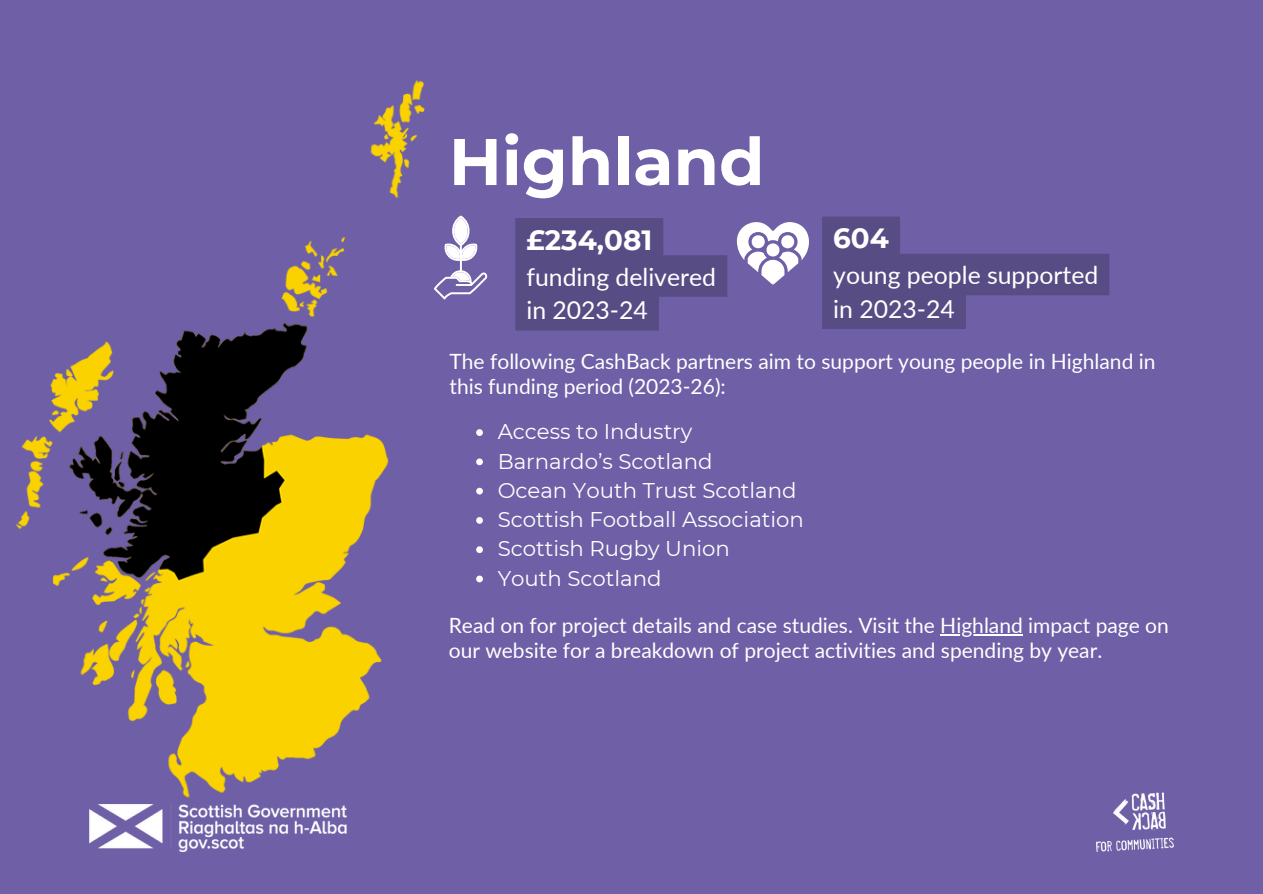
<style>
.page{position:relative;width:1263px;height:894px;background:#fff}
.page>*{position:absolute;margin:0;border:0;box-sizing:border-box;transform-origin:0 0}
.t1{font:700 65.7px "Montserrat";color:#fff}
.t2{font:700 27.75px "Montserrat";color:#fff}
.t3{font:24.75px/33.8px "Lato";color:#fff}
.t4{font:21.3px "Montserrat";color:#fff}
.t5{font:21px/25px "Lato";color:#fff}
</style>
<div class="page">
<div style="left:0;top:0;width:1263px;height:893px;background:#6e5fa6"></div>
<img style="left:15px;top:80px;width:467px;height:718px">
<svg style="left:515px;top:218px;width:212px;height:112px"></svg>
<svg style="left:822px;top:216px;width:287px;height:113px"></svg>
<svg style="left:737px;top:222px;width:72px;height:62px"></svg>
<svg style="left:434px;top:215px;width:54px;height:84px"></svg>
<svg style="left:476px;top:429px;width:7px;height:7px"></svg>
<svg style="left:476px;top:458px;width:7px;height:7px"></svg>
<svg style="left:476px;top:487px;width:7px;height:7px"></svg>
<svg style="left:476px;top:517px;width:7px;height:6px"></svg>
<svg style="left:476px;top:546px;width:7px;height:7px"></svg>
<svg style="left:476px;top:575px;width:7px;height:7px"></svg>
<hr style="left:940px;top:634px;width:83px;height:1px;background:#fff">
<img style="left:89px;top:804px;width:258px;height:47px">
<img style="left:1096px;top:792px;width:78px;height:58px">
<p class="t1" style="left:449px;top:121px;width:317px">Highland</p>
<h1 class="t2" style="left:526px;top:222px;width:127px">£234,081</h1>
<h1 class="t3" style="left:526px;top:259px;width:191px">funding delivered in 2023-24</h1>
<p class="t2" style="left:833px;top:221px;width:57px">604</p>
<p class="t3" style="left:833px;top:257px;width:266px">young people supported in 2023-24</p>
<p class="t5" style="left:449px;top:348px;width:708px">The following CashBack partners aim to support young people in Highland in this funding period (2023-26):</p>
<h2 class="t4" style="left:498px;top:418px;width:196px">Access to Industry</h2>
<h2 class="t4" style="left:498px;top:448px;width:216px">Barnardo’s Scotland</h2>
<p class="t4" style="left:498px;top:477px;width:300px">Ocean Youth Trust Scotland</p>
<p class="t4" style="left:498px;top:506px;width:308px">Scottish Football Association</p>
<p class="t4" style="left:498px;top:535px;width:234px">Scottish Rugby Union</p>
<p class="t4" style="left:498px;top:565px;width:165px">Youth Scotland</p>
<p class="t5" style="left:449px;top:612px;width:721px">Read on for project details and case studies. Visit the Highland impact page on</p>
<p class="t5" style="left:449px;top:637px;width:655px">our website for a breakdown of project activities and spending by year.</p>
</div>
